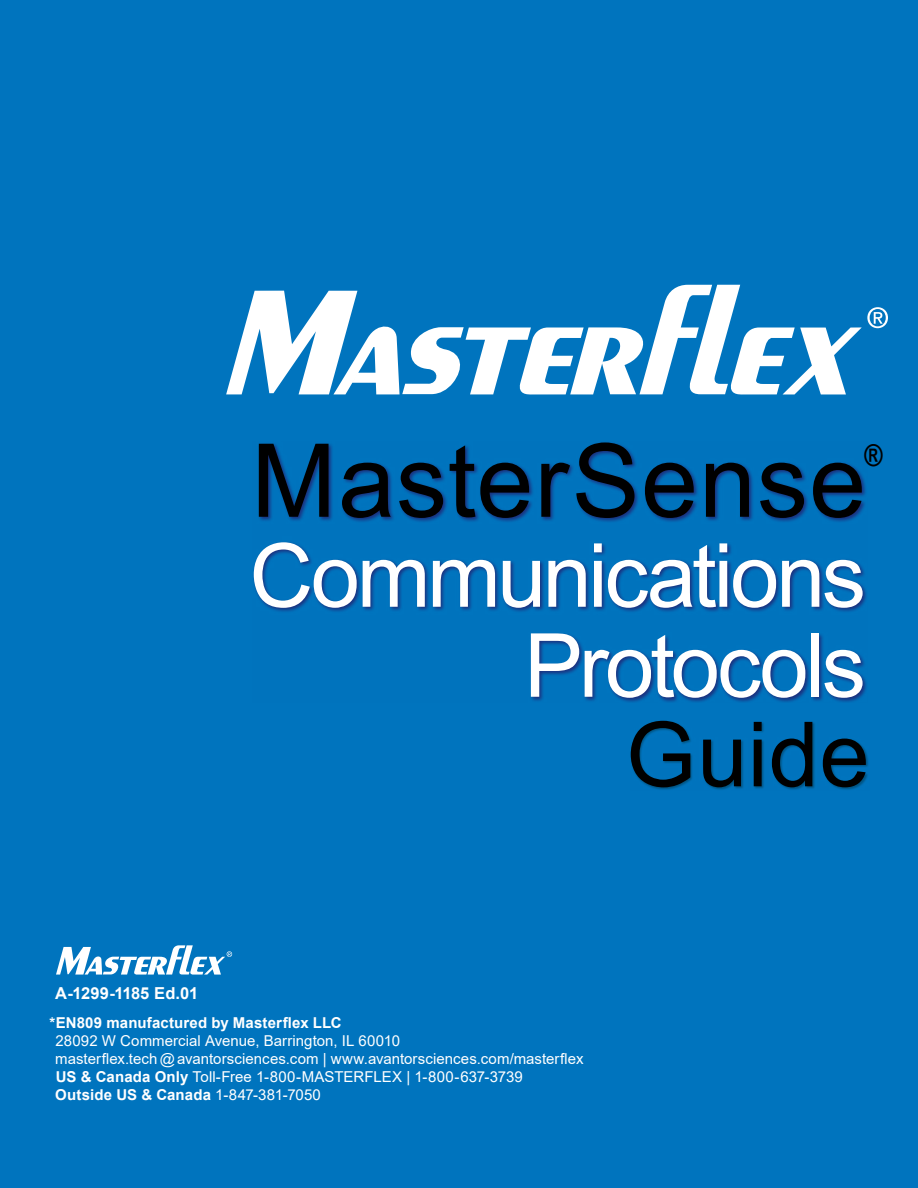
<style>
.page{position:relative;width:918px;height:1188px;background:#0074be}
.page>*{position:absolute;margin:0;border:0;box-sizing:border-box;transform-origin:0 0}
.cover_headline_black{font:102px "Arial";letter-spacing:.015em;color:#000}
.cover_headline_patch{font:90px "Arial";letter-spacing:.01em;color:#000}
.cover_headline_black-2{font:88.5px "Arial";letter-spacing:-.035em;color:#fff}
.text_footer_left_white{font:700 30px "Arial Narrow";color:#000}
.TOC_subead_03{font:700 16.5px "Arial";letter-spacing:-.01em;color:#fff}
.contact_info{font:15px/18px "Arial";letter-spacing:.005em;color:#fff}
.s1{font-weight:700}
</style>
<div class="page">
<svg style="left:254px;top:443px;width:613px;height:259px"></svg>
<svg style="left:631px;top:721px;width:238px;height:69px"></svg>
<svg style="left:226px;top:285px;width:662px;height:110px"></svg>
<svg style="left:56px;top:945px;width:176px;height:30px"></svg>
<p class="cover_headline_black" style="left:251px;top:411px;width:616px">MasterSense</p>
<p class="cover_headline_black-2" style="left:249px;top:515px;width:618px">Communications</p>
<p class="cover_headline_black-2" style="left:524px;top:605px;width:343px">Protocols</p>
<p class="cover_headline_patch" style="left:626px;top:693px;width:245px">Guide</p>
<p class="text_footer_left_white" style="left:865px;top:433px;width:20px">®</p>
<p class="TOC_subead_03" style="left:55px;top:981px;width:144px">A-1299-1185 Ed.01</p>
<p class="contact_info" style="left:55px;top:1014px;width:530px;text-indent:-6px"><span class="s1">*EN809 manufactured by Masterflex LLC<br></span>28092 W Commercial Avenue, Barrington, IL 60010<br>masterflex.tech @avantorsciences.com | www.avantorsciences.com/masterflex</p>
<p class="contact_info" style="left:55px;top:1068px;width:469px"><span class="s1">US &amp; Canada Only</span> Toll-Free 1-800-MASTERFLEX | 1-800-637-3739<br><span class="s1">Outside US &amp; Canada</span> 1-847-381-7050</p>
</div>
